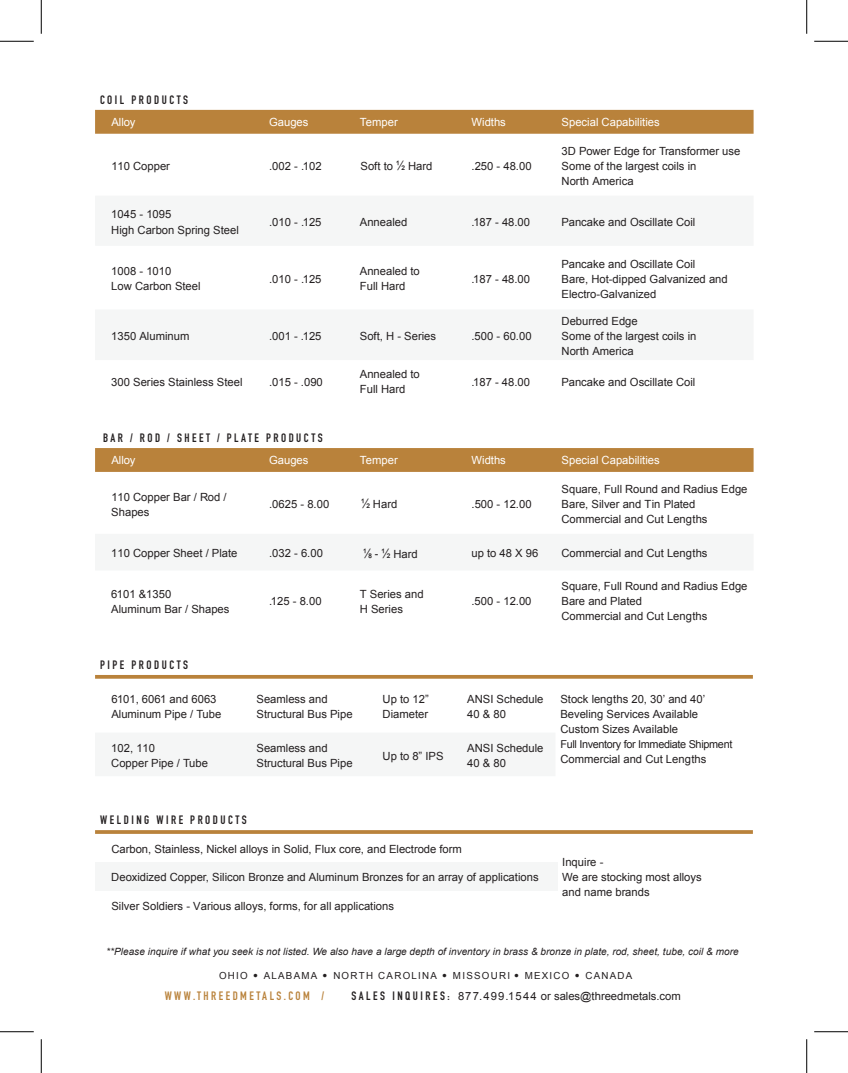
<style>
.page{position:relative;width:848px;height:1073px;background:#fff}
.page>*{position:absolute;margin:0;border:0;box-sizing:border-box;transform-origin:0 0}
.t1{font:700 12px "DIN Condensed";letter-spacing:.21em;color:#231f20}
.t2{font:700 12px "DIN Condensed";letter-spacing:.21em;color:#b9823b}
.t3{font:11.25px/15px "Arial";color:#231f20}
.t4{font:11.25px "Arial";color:#fff}
.t5{font:10.88px "Arial";letter-spacing:-.03em;color:#231f20}
.t6{font:italic 10px "Arial";letter-spacing:.005em;color:#231f20}
.t7{font:9.75px "Arial";letter-spacing:.13em;color:#231f20}
.s1{font-size:12.88px}
.s2{font-family:"DIN Condensed";font-weight:700;font-size:12px}
.s3{font-family:"DIN Condensed";font-weight:700}
</style>
<div class="page">
<div style="left:95px;top:110px;width:658px;height:24px;background:#b9823b"></div>
<svg style="left:95px;top:448px;width:658px;height:24px;background:#b9823c"></svg>
<hr style="left:95px;top:675px;width:657px;height:3px;background:#b9823b">
<svg style="left:95px;top:830px;width:657px;height:4px;background:#bd8946"></svg>
<div style="left:95px;top:862px;width:462px;height:28px;background:#f5f6f6"></div>
<hr style="left:0;top:41px;width:34px;height:1px;background:#000">
<hr style="left:814px;top:41px;width:34px;height:1px;background:#000">
<hr style="left:0;top:1031px;width:34px;height:1px;background:#000">
<hr style="left:814px;top:1031px;width:34px;height:1px;background:#000">
<hr style="left:41px;top:0;width:1px;height:34px;background:#000">
<hr style="left:41px;top:1039px;width:1px;height:33px;background:#000">
<hr style="left:806px;top:0;width:1px;height:34px;background:#000">
<hr style="left:806px;top:1039px;width:1px;height:33px;background:#000">
<p class="t1" style="left:100px;top:92px;width:89px">COIL PRODUCTS</p>
<p class="t4" style="left:111px;top:115px;width:26px">Alloy</p>
<p class="t4" style="left:269px;top:115px;width:41px">Gauges</p>
<p class="t4" style="left:360px;top:115px;width:39px">Temper</p>
<p class="t4" style="left:471px;top:115px;width:36px">Widths</p>
<p class="t4" style="left:561px;top:115px;width:100px">Special Capabilities</p>
<p class="t3" style="left:111px;top:159px;width:60px">110 Copper</p>
<p class="t3" style="left:269px;top:159px;width:54px">.002 - .102</p>
<p class="t3" style="left:471px;top:159px;width:62px">.250 - 48.00</p>
<p class="t3" style="left:561px;top:144px;width:180px">3D Power Edge for Transformer use<br>Some of the largest coils in<br>North America</p>
<p class="t3" style="left:360px;top:159px;width:73px">Soft to <span class="s1">½</span> Hard</p>
<p class="t3" style="left:111px;top:206px;width:129px;line-height:16.2px">1045 - 1095<br>High Carbon Spring Steel</p>
<p class="t3" style="left:269px;top:215px;width:54px">.010 - .125</p>
<p class="t3" style="left:360px;top:215px;width:49px">Annealed</p>
<p class="t3" style="left:471px;top:215px;width:60px">.187 - 48.00</p>
<p class="t3" style="left:561px;top:215px;width:135px">Pancake and Oscillate Coil</p>
<p class="t3" style="left:111px;top:264px;width:91px">1008 - 1010<br>Low Carbon Steel</p>
<p class="t3" style="left:269px;top:271px;width:54px">.010 - .125</p>
<p class="t3" style="left:360px;top:264px;width:61px">Annealed to<br>Full Hard</p>
<p class="t3" style="left:471px;top:271px;width:60px">.187 - 48.00</p>
<p class="t3" style="left:561px;top:256px;width:168px">Pancake and Oscillate Coil<br>Bare, Hot-dipped Galvanized and<br>Electro-Galvanized</p>
<p class="t3" style="left:111px;top:329px;width:80px">1350 Aluminum</p>
<p class="t3" style="left:269px;top:329px;width:54px">.001 - .125</p>
<p class="t3" style="left:360px;top:329px;width:78px">Soft, H - Series</p>
<p class="t3" style="left:471px;top:329px;width:62px">.500 - 60.00</p>
<p class="t3" style="left:561px;top:314px;width:136px">Deburred Edge<br>Some of the largest coils in<br>North America</p>
<p class="t3" style="left:111px;top:374px;width:133px">300 Series Stainless Steel</p>
<p class="t3" style="left:269px;top:374px;width:55px">.015 - .090</p>
<p class="t3" style="left:360px;top:367px;width:61px">Annealed to<br>Full Hard</p>
<p class="t3" style="left:471px;top:374px;width:60px">.187 - 48.00</p>
<p class="t3" style="left:561px;top:374px;width:135px">Pancake and Oscillate Coil</p>
<p class="t1" style="left:103px;top:430px;width:221px">BAR / ROD / SHEET / PLATE PRODUCTS</p>
<p class="t4" style="left:111px;top:453px;width:26px">Alloy</p>
<p class="t4" style="left:269px;top:453px;width:41px">Gauges</p>
<p class="t4" style="left:360px;top:453px;width:39px">Temper</p>
<p class="t4" style="left:471px;top:453px;width:36px">Widths</p>
<p class="t4" style="left:561px;top:453px;width:100px">Special Capabilities</p>
<p class="t3" style="left:111px;top:489px;width:117px">110 Copper Bar / Rod /<br>Shapes</p>
<p class="t3" style="left:269px;top:497px;width:62px">.0625 - 8.00</p>
<p class="t3" style="left:471px;top:497px;width:62px">.500 - 12.00</p>
<p class="t3" style="left:561px;top:482px;width:187px">Square, Full Round and Radius Edge<br>Bare, Silver and Tin Plated<br>Commercial and Cut Lengths</p>
<p class="t3" style="left:361px;top:496px;width:38px"><span class="s1">½</span> Hard</p>
<p class="t3" style="left:363px;top:546px;width:56px"><span class="s1">⅛ - ½</span> Hard</p>
<p class="t3" style="left:111px;top:546px;width:128px">110 Copper Sheet / Plate</p>
<p class="t3" style="left:269px;top:546px;width:55px">.032 - 6.00</p>
<p class="t3" style="left:471px;top:546px;width:68px">up to 48 X 96</p>
<p class="t3" style="left:561px;top:546px;width:147px">Commercial and Cut Lengths</p>
<p class="t3" style="left:111px;top:586px;width:120px">6101 &amp;1350<br>Aluminum Bar / Shapes</p>
<p class="t3" style="left:269px;top:594px;width:54px">.125 - 8.00</p>
<p class="t3" style="left:360px;top:586px;width:65px">T Series and<br>H Series</p>
<p class="t3" style="left:471px;top:594px;width:62px">.500 - 12.00</p>
<p class="t3" style="left:561px;top:579px;width:187px">Square, Full Round and Radius Edge<br>Bare and Plated<br>Commercial and Cut Lengths</p>
<p class="t1" style="left:100px;top:657px;width:89px">PIPE PRODUCTS</p>
<p class="t3" style="left:111px;top:692px;width:111px">6101, 6061 and 6063<br>Aluminum Pipe / Tube</p>
<p class="t3" style="left:256px;top:692px;width:98px">Seamless and<br>Structural Bus Pipe</p>
<p class="t3" style="left:382px;top:692px;width:48px">Up to 12”<br>Diameter</p>
<p class="t3" style="left:467px;top:692px;width:78px">ANSI Schedule<br>40 &amp; 80</p>
<p class="t3" style="left:560px;top:691px;width:146px">Stock lengths 20, 30’ and 40’<br>Beveling Services Available<br>Custom Sizes Available</p>
<p class="t5" style="left:560px;top:736px;width:173px">Full Inventory for Immediate Shipment</p>
<p class="t3" style="left:560px;top:751px;width:147px">Commercial and Cut Lengths</p>
<p class="t3" style="left:111px;top:740px;width:98px">102, 110<br>Copper Pipe / Tube</p>
<p class="t3" style="left:256px;top:740px;width:98px">Seamless and<br>Structural Bus Pipe</p>
<p class="t3" style="left:382px;top:748px;width:62px">Up to 8” IPS</p>
<p class="t3" style="left:467px;top:740px;width:78px">ANSI Schedule<br>40 &amp; 80</p>
<p class="t1" style="left:100px;top:812px;width:148px">WELDING WIRE PRODUCTS</p>
<p class="t3" style="left:111px;top:841px;width:352px">Carbon, Stainless, Nickel alloys in Solid, Flux core, and Electrode form</p>
<p class="t3" style="left:111px;top:870px;width:429px">Deoxidized Copper, Silicon Bronze and Aluminum Bronzes for an array of applications</p>
<p class="t3" style="left:111px;top:898px;width:284px">Silver Soldiers - Various alloys, forms, for all applications</p>
<p class="t3" style="left:562px;top:855px;width:141px">Inquire -<br>We are stocking most alloys and name brands</p>
<p class="t6" style="left:106px;top:944px;width:633px">**Please inquire if what you seek is not listed. We also have a large depth of inventory in brass &amp; bronze in plate, rod, sheet, tube, coil &amp; more</p>
<p class="t2" style="left:165px;top:987px;width:161px">WWW.THREEDMETALS.COM /</p>
<p class="t3" style="left:351px;top:988px;width:331px"><span class="s2">S A L E S I N Q U I R E S :</span> 877.499.1544 or sales@threedmetals.com</p>
<p class="t7" style="left:219px;top:968px;width:415px">OHIO <span class="s3">•</span> ALABAMA <span class="s3">•</span> NORTH CAROLINA <span class="s3">•</span> MISSOURI <span class="s3">•</span> MEXICO <span class="s3">•</span> CANADA</p>
</div>
